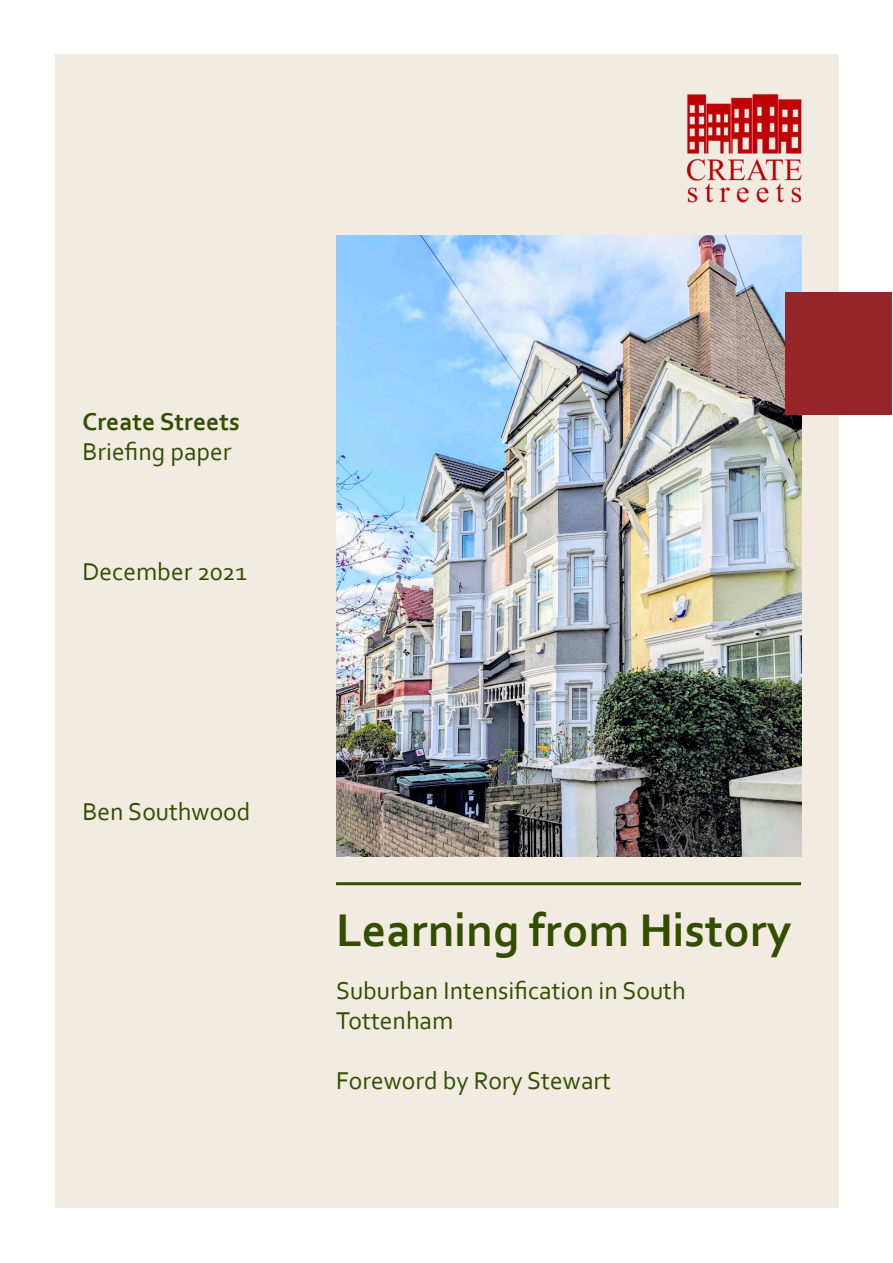
<style>
.page{position:relative;width:893px;height:1263px;background:#fff}
.page>*{position:absolute;margin:0;border:0;box-sizing:border-box;transform-origin:0 0}
.t1{font:700 48px "Corbel";color:#344e00}
.t2{font:25.5px/30px "Corbel";color:#344e00}
.t3{font:700 25.5px "Corbel";color:#344e00}
</style>
<div class="page">
<div style="left:55px;top:55px;width:783px;height:1153px;background:#f2ebe1"></div>
<img style="left:336px;top:235px;width:465px;height:621px">
<hr style="left:336px;top:882px;width:465px;height:3px;background:#344e00">
<div style="left:785px;top:292px;width:107px;height:123px;background:#962429"></div>
<img style="left:687px;top:94px;width:114px;height:109px">
<p class="t3" style="left:82px;top:405px;width:159px">Create Streets</p>
<p class="t2" style="left:82px;top:436px;width:150px">Briefing paper</p>
<p class="t2" style="left:82px;top:556px;width:166px">December 2021</p>
<p class="t2" style="left:82px;top:796px;width:170px">Ben Southwood</p>
<p class="t1" style="left:336px;top:900px;width:457px">Learning from History</p>
<p class="t2" style="left:336px;top:974px;width:351px">Suburban Intensification in South<br>Tottenham</p>
<p class="t2" style="left:336px;top:1064px;width:276px">Foreword by Rory Stewart</p>
</div>
